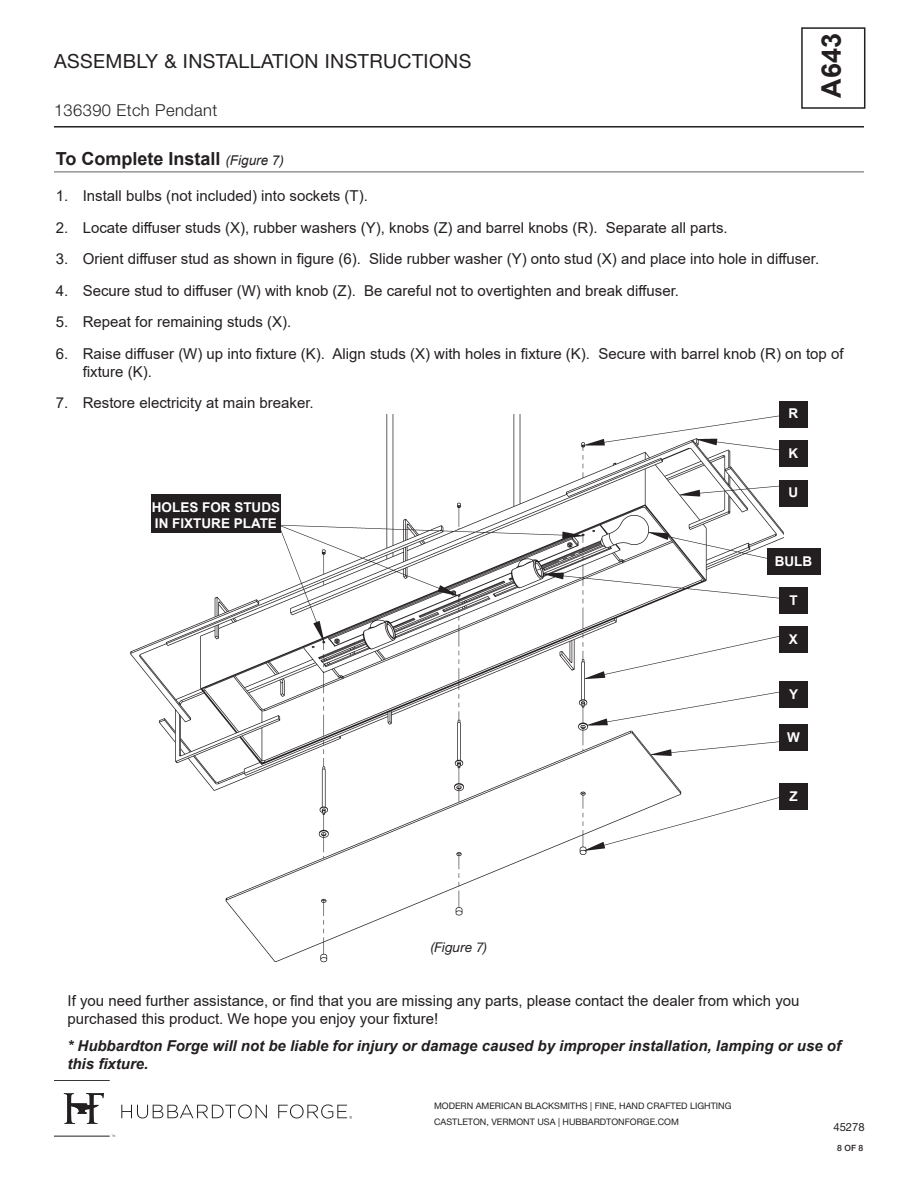
<style>
.page{position:relative;width:918px;height:1188px;background:#fff}
.page>*{position:absolute;margin:0;border:0;box-sizing:border-box;transform-origin:0 0}
.t1{font:700 27px "Arial";color:#231f20}
.t2{font:19.5px "Helvetica Neue LT Std";letter-spacing:.02em;color:#231f20}
.Headers{font:700 18px "Arial";color:#231f20}
.t3{font:300 16.5px "Helvetica Neue LT Std";letter-spacing:.025em;color:#231f20}
.slope_ceiling_line{font:15px/18px "Arial";color:#231f20}
.slope_ceiling_line-2{font:italic 700 15px/18px "Arial";color:#231f20}
.slope_ceiling_line-3{font:700 13.5px/16.2px "Arial";color:#fff}
.slope_ceiling_line-4{font:italic 13.5px "Helvetica Neue LT Std";color:#231f20}
.t4{font:11.25px "Helvetica Neue LT Std";color:#231f20}
.t5{font:9px/16px "Helvetica Neue LT Std";color:#231f20}
.t6{font:500 8.7px "Helvetica Neue LT Std";color:#231f20}
.s1{font-weight:400;font-style:italic;font-size:13.5px}
</style>
<div class="page">
<div style="left:801px;top:27px;width:64px;height:82px;border:2px solid #231f20"></div>
<hr style="left:54px;top:126px;width:810px;height:2px;background:#231f20">
<svg style="left:121px;top:1104px;width:146px;height:14px"></svg>
<hr style="left:54px;top:1136px;width:56px;height:1px;background:#231f20">
<hr style="left:54px;top:1080px;width:56px;height:1px;background:#231f20">
<svg style="left:64px;top:1093px;width:40px;height:31px"></svg>
<svg style="left:278px;top:1104px;width:74px;height:15px"></svg>
<hr style="left:54px;top:171px;width:810px;height:2px;background:#939598">
<img style="left:130px;top:414px;width:654px;height:549px">
<div style="left:779px;top:401px;width:29px;height:26px;background:#231f20"></div>
<div style="left:779px;top:784px;width:29px;height:26px;background:#231f20"></div>
<div style="left:779px;top:725px;width:29px;height:26px;background:#231f20"></div>
<div style="left:779px;top:681px;width:29px;height:26px;background:#231f20"></div>
<div style="left:779px;top:588px;width:29px;height:26px;background:#231f20"></div>
<div style="left:779px;top:627px;width:29px;height:26px;background:#231f20"></div>
<div style="left:779px;top:480px;width:29px;height:26px;background:#231f20"></div>
<div style="left:151px;top:495px;width:130px;height:38px;background:#231f20"></div>
<div style="left:779px;top:441px;width:29px;height:26px;background:#231f20"></div>
<div style="left:767px;top:549px;width:53px;height:26px;background:#231f20"></div>
<h2 class="t2" style="left:54px;top:49px;width:419px">ASSEMBLY &amp; INSTALLATION INSTRUCTIONS</h2>
<p class="t3" style="left:54px;top:100px;width:165px">136390 Etch Pendant</p>
<p class="Headers" style="left:56px;top:146px;width:230px">To Complete Install <span class="s1">(Figure 7)</span></p>
<h1 class="t1" style="left:812px;top:98px;width:66px;rotate:-90deg">A643</h1>
<p class="slope_ceiling_line" style="left:56px;top:187px;width:314px">1. Install bulbs (not included) into sockets (T).</p>
<p class="slope_ceiling_line" style="left:56px;top:219px;width:673px">2. Locate diffuser studs (X), rubber washers (Y), knobs (Z) and barrel knobs (R). Separate all parts.</p>
<p class="slope_ceiling_line" style="left:56px;top:250px;width:765px">3. Orient diffuser stud as shown in figure (6). Slide rubber washer (Y) onto stud (X) and place into hole in diffuser.</p>
<p class="slope_ceiling_line" style="left:56px;top:282px;width:625px">4. Secure stud to diffuser (W) with knob (Z). Be careful not to overtighten and break diffuser.</p>
<p class="slope_ceiling_line" style="left:56px;top:313px;width:237px">5. Repeat for remaining studs (X).</p>
<p class="slope_ceiling_line" style="left:83px;top:345px;width:762px;text-indent:-27px">6. Raise diffuser (W) up into fixture (K). Align studs (X) with holes in fixture (K). Secure with barrel knob (R) on top of fixture (K).</p>
<p class="slope_ceiling_line" style="left:56px;top:394px;width:259px">7. Restore electricity at main breaker.</p>
<p class="slope_ceiling_line-3" style="left:789px;top:406px;width:11px">R</p>
<p class="slope_ceiling_line-3" style="left:789px;top:445px;width:11px">K</p>
<p class="slope_ceiling_line-3" style="left:152px;top:499px;width:130px">HOLES FOR STUDS<br>IN FIXTURE PLATE</p>
<p class="slope_ceiling_line-4" style="left:431px;top:939px;width:58px">(Figure 7)</p>
<p class="slope_ceiling_line-3" style="left:789px;top:485px;width:11px">U</p>
<p class="slope_ceiling_line-3" style="left:775px;top:553px;width:39px">BULB</p>
<p class="slope_ceiling_line-3" style="left:789px;top:592px;width:10px">T</p>
<p class="slope_ceiling_line-3" style="left:789px;top:631px;width:11px">X</p>
<p class="slope_ceiling_line-3" style="left:789px;top:686px;width:11px">Y</p>
<p class="slope_ceiling_line-3" style="left:787px;top:729px;width:14px">W</p>
<p class="slope_ceiling_line-3" style="left:789px;top:789px;width:10px">Z</p>
<p class="slope_ceiling_line" style="left:68px;top:991px;width:734px">If you need further assistance, or find that you are missing any parts, please contact the dealer from which you purchased this product. We hope you enjoy your fixture!</p>
<p class="slope_ceiling_line-2" style="left:68px;top:1037px;width:775px">* Hubbardton Forge will not be liable for injury or damage caused by improper installation, lamping or use of this fixture.</p>
<p class="t5" style="left:434px;top:1097px;width:299px">MODERN AMERICAN BLACKSMITHS | FINE, HAND CRAFTED LIGHTING<br>CASTLETON, VERMONT USA | HUBBARDTONFORGE.COM</p>
<p class="t4" style="left:833px;top:1120px;width:33px">45278</p>
<p class="t6" style="left:837px;top:1142px;width:28px">8 OF 8</p>
</div>
